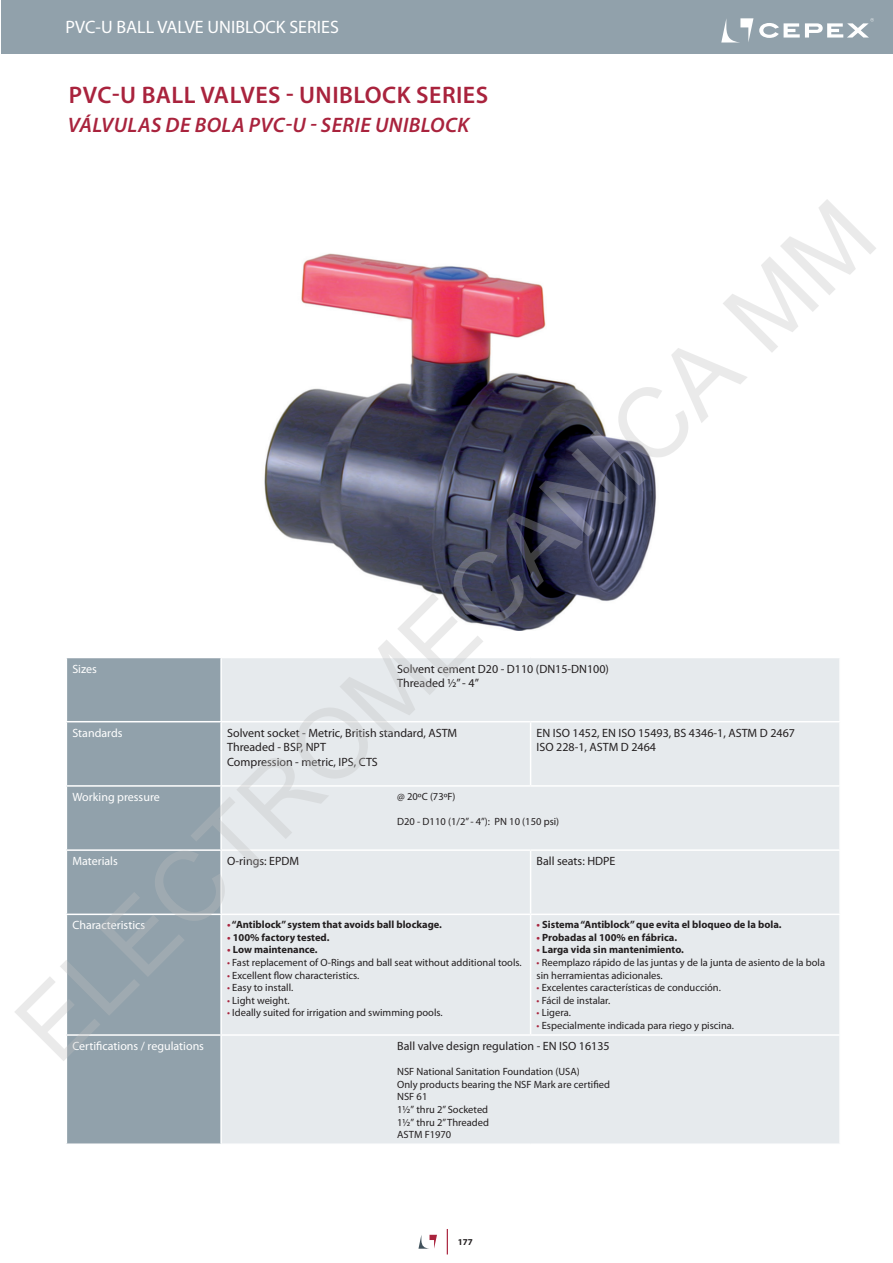
<style>
.page{position:relative;width:893px;height:1263px;background:#fff}
.page>*{position:absolute;margin:0;border:0;box-sizing:border-box;transform-origin:0 0}
.t1{font:97.5px "Arial";color:rgb(191 191 191/.32)}
.t2{font:600 24px "Myriad Pro";letter-spacing:.02em;color:#a9233d}
.t3{font:italic 600 21px "Myriad Pro";letter-spacing:.02em;color:#a9233d}
.t4{font:18px "Myriad Pro";color:#fff}
.t5{font:12px/14.4px "Myriad Pro";color:#231f20}
.t6{font:12px "Myriad Pro";color:#fff}
.t7{font:10.5px/12.6px "Myriad Pro";color:#231f20}
.t8{font:700 10.5px "Myriad Pro";color:#231f20}
.t9{font:700 9px "Myriad Pro";color:#231f20}
.s1{color:#a9233d}
</style>
<div class="page">
<div style="left:2px;top:0;width:891px;height:54px;background:#91a1ab"></div>
<svg style="left:418px;top:1235px;width:19px;height:14px"></svg>
<svg style="left:447px;top:1229px;width:1px;height:25px"></svg>
<svg style="left:721px;top:18px;width:32px;height:25px"></svg>
<svg style="left:759px;top:18px;width:115px;height:20px"></svg>
<img style="left:264px;top:253px;width:392px;height:378px">
<div style="left:67px;top:658px;width:153px;height:485px;background:#91a1ab"></div>
<div style="left:222px;top:658px;width:617px;height:485px;background:#e6eaed"></div>
<hr style="left:66px;top:721px;width:155px;height:1px;background:#fff">
<hr style="left:221px;top:721px;width:310px;height:1px;background:#fff">
<hr style="left:531px;top:721px;width:310px;height:1px;background:#fff">
<hr style="left:530px;top:722px;width:1px;height:63px;background:#fff">
<hr style="left:66px;top:785px;width:155px;height:2px;background:#fff">
<hr style="left:221px;top:785px;width:310px;height:2px;background:#fff">
<hr style="left:531px;top:785px;width:310px;height:2px;background:#fff">
<hr style="left:66px;top:849px;width:155px;height:2px;background:#fff">
<hr style="left:221px;top:849px;width:310px;height:2px;background:#fff">
<hr style="left:531px;top:849px;width:310px;height:2px;background:#fff">
<hr style="left:530px;top:851px;width:1px;height:62px;background:#fff">
<hr style="left:66px;top:913px;width:155px;height:2px;background:#fff">
<hr style="left:221px;top:913px;width:310px;height:2px;background:#fff">
<hr style="left:531px;top:913px;width:310px;height:2px;background:#fff">
<hr style="left:530px;top:915px;width:1px;height:119px;background:#fff">
<hr style="left:66px;top:1034px;width:155px;height:2px;background:#fff">
<hr style="left:221px;top:1034px;width:310px;height:2px;background:#fff">
<hr style="left:531px;top:1034px;width:310px;height:2px;background:#fff">
<h3 class="t4" style="left:65px;top:16px;width:275px">PVC-U BALL VALVE UNIBLOCK SERIES</h3>
<h2 class="t2" style="left:69px;top:80px;width:419px">PVC -U BALL VALVES - UNIBLOCK SERIES</h2>
<h3 class="t3" style="left:68px;top:111px;width:403px">VÁLVULAS DE BOLA PVC -U - SERIE UNIBLOCK</h3>
<h1 class="t1" style="left:-14px;top:995px;width:1166px;rotate:-45deg">ELECTROMECANICA MM</h1>
<p class="t6" style="left:72px;top:661px;width:26px">Sizes</p>
<p class="t5" style="left:397px;top:661px;width:213px">Solvent cement D20 - D110 (DN15-DN100)<br>Threaded ½” - 4”</p>
<p class="t6" style="left:72px;top:725px;width:52px">Standards</p>
<p class="t5" style="left:227px;top:725px;width:232px">Solvent socket - Metric, British standard, ASTM<br>Threaded - BSP, NPT<br>Compression - metric, IPS, CTS</p>
<p class="t5" style="left:537px;top:725px;width:260px">EN ISO 1452, EN ISO 15493, BS 4346-1, ASTM D 2467<br>ISO 228-1, ASTM D 2464</p>
<p class="t6" style="left:72px;top:789px;width:89px">Working pressure</p>
<p class="t7" style="left:397px;top:790px;width:60px">@ 20ºC (73ºF)</p>
<p class="t7" style="left:397px;top:815px;width:164px">D20 - D110 (1/2” - 4”): PN 10 (150 psi)</p>
<p class="t6" style="left:72px;top:854px;width:47px">Materials</p>
<p class="t5" style="left:227px;top:854px;width:73px">O-rings: EPDM</p>
<p class="t5" style="left:537px;top:854px;width:80px">Ball seats: HDPE</p>
<p class="t6" style="left:72px;top:918px;width:74px">Characteristics</p>
<p class="t8" style="left:227px;top:918px;width:216px"><span class="s1">•</span> “Antiblock” system that avoids ball blockage.</p>
<p class="t8" style="left:227px;top:930px;width:104px"><span class="s1">•</span> 100% factory tested.</p>
<p class="t8" style="left:227px;top:943px;width:92px"><span class="s1">•</span> Low maintenance.</p>
<p class="t7" style="left:227px;top:956px;width:296px"><span class="s1">•</span> Fast replacement of O-Rings and ball seat without additional tools.</p>
<p class="t7" style="left:227px;top:969px;width:134px"><span class="s1">•</span> Excellent flow characteristics.</p>
<p class="t7" style="left:227px;top:981px;width:68px"><span class="s1">•</span> Easy to install.</p>
<p class="t7" style="left:227px;top:994px;width:64px"><span class="s1">•</span> Light weight.</p>
<p class="t7" style="left:227px;top:1006px;width:217px"><span class="s1">•</span> Ideally suited for irrigation and swimming pools.</p>
<p class="t8" style="left:537px;top:918px;width:247px"><span class="s1">•</span> Sistema “Antiblock” que evita el bloqueo de la bola.</p>
<p class="t8" style="left:537px;top:930px;width:142px"><span class="s1">•</span> Probadas al 100% en fábrica.</p>
<p class="t8" style="left:537px;top:943px;width:149px"><span class="s1">•</span> Larga vida sin mantenimiento.</p>
<p class="t7" style="left:537px;top:956px;width:290px"><span class="s1">•</span> Reemplazo rápido de las juntas y de la junta de asiento de la bola sin herramientas adicionales.</p>
<p class="t7" style="left:537px;top:981px;width:186px"><span class="s1">•</span> Excelentes características de conducción.</p>
<p class="t7" style="left:537px;top:994px;width:75px"><span class="s1">•</span> Fácil de instalar.</p>
<p class="t7" style="left:537px;top:1006px;width:36px"><span class="s1">•</span> Ligera.</p>
<p class="t7" style="left:537px;top:1019px;width:199px"><span class="s1">•</span> Especialmente indicada para riego y piscina.</p>
<p class="t6" style="left:72px;top:1038px;width:133px">Certifications / regulations</p>
<p class="t5" style="left:397px;top:1038px;width:214px">Ball valve design regulation - EN ISO 16135</p>
<p class="t7" style="left:397px;top:1065px;width:214px">NSF National Sanitation Foundation (USA)<br>Only products bearing the NSF Mark are certified<br>NSF 61<br>1½” thru 2” Socketed<br>1½” thru 2” Threaded<br>ASTM F1970</p>
<p class="t9" style="left:458px;top:1236px;width:16px">177</p>
</div>
